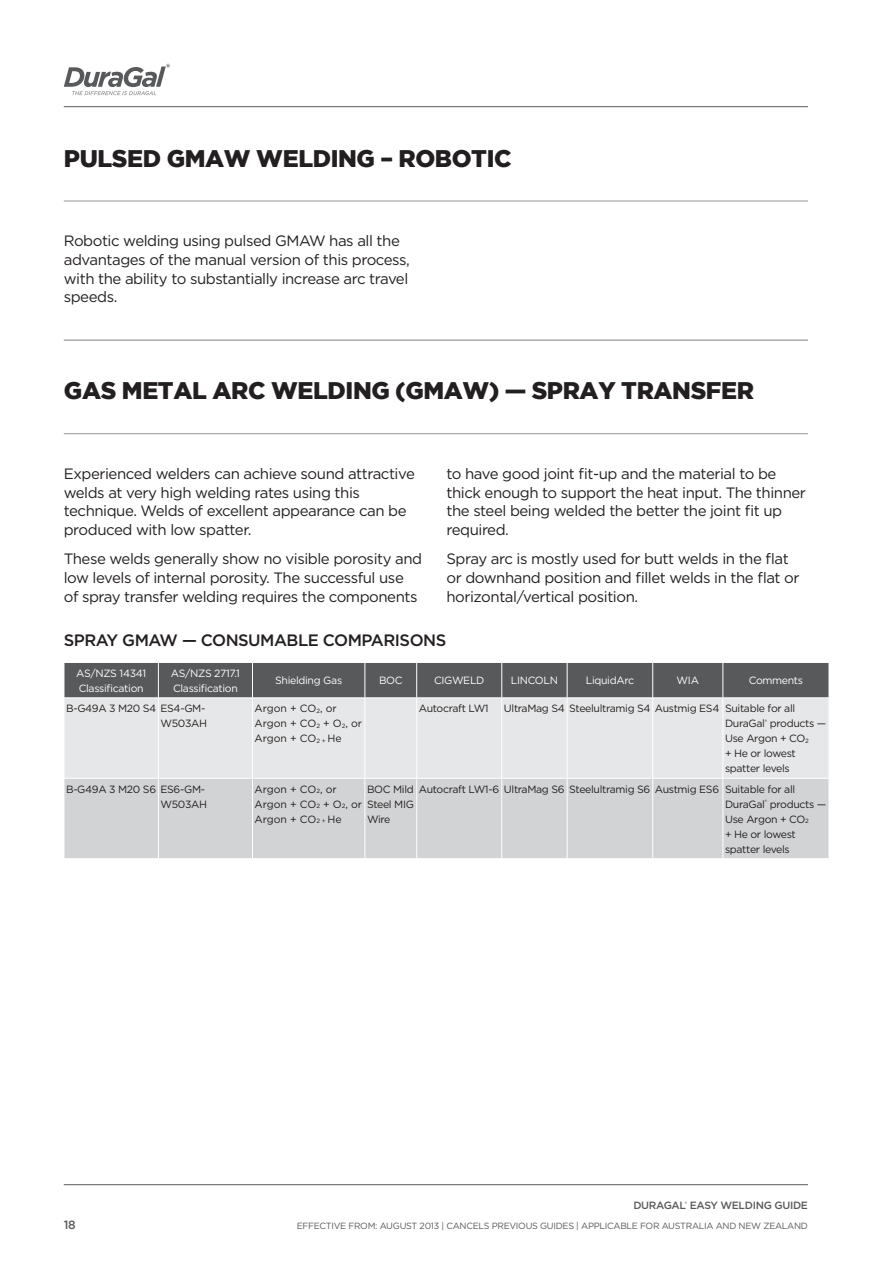
<style>
.page{position:relative;width:893px;height:1263px;background:#fff}
.page>*{position:absolute;margin:0;border:0;box-sizing:border-box;transform-origin:0 0}
.t1{font:900 24px "Gotham";letter-spacing:-.015em;color:#231f20}
.t2{font:500 16.5px "Gotham";letter-spacing:-.03em;color:#231f20}
.t3{font:15px/18.8px "Gotham";letter-spacing:-.03em;color:#231f20}
.t4{font:500 12px "Gotham";color:#58595b}
.t5{font:10.5px/15px "Gotham";letter-spacing:-.03em;color:#231f20;text-align:right}
.t6{font:10.5px/15px "Gotham";letter-spacing:-.03em;color:#fff}
.t7{font:10.5px/15px "Gotham";color:#231f20}
.t8{font:500 10.5px "Gotham";letter-spacing:-.03em;color:#58595b}
.t9{font:9px "Gotham";letter-spacing:-.03em;color:#58595b}
.s1{font-size:6.15px}
</style>
<div class="page">
<hr style="left:64px;top:106px;width:744px;height:1px;background:#58595b">
<hr style="left:64px;top:1184px;width:744px;height:1px;background:#58595b">
<svg style="left:64px;top:64px;width:106px;height:31px"></svg>
<hr style="left:64px;top:201px;width:744px;height:1px;background:#939598">
<hr style="left:64px;top:433px;width:744px;height:1px;background:#939598">
<div style="left:65px;top:663px;width:764px;height:35px;background:#58595b"></div>
<div style="left:65px;top:699px;width:764px;height:79px;background:#e6e7e8"></div>
<div style="left:65px;top:779px;width:764px;height:79px;background:#d1d3d4"></div>
<hr style="left:158px;top:663px;width:1px;height:35px;background:#fff">
<hr style="left:252px;top:663px;width:1px;height:35px;background:#fff">
<hr style="left:365px;top:663px;width:1px;height:35px;background:#fff">
<hr style="left:416px;top:663px;width:1px;height:35px;background:#fff">
<hr style="left:501px;top:663px;width:1px;height:35px;background:#fff">
<hr style="left:567px;top:663px;width:1px;height:35px;background:#fff">
<hr style="left:652px;top:663px;width:1px;height:35px;background:#fff">
<hr style="left:723px;top:663px;width:1px;height:35px;background:#fff">
<hr style="left:158px;top:698px;width:1px;height:80px;background:#fff">
<hr style="left:252px;top:698px;width:1px;height:80px;background:#fff">
<hr style="left:365px;top:698px;width:1px;height:80px;background:#fff">
<hr style="left:416px;top:698px;width:1px;height:80px;background:#fff">
<hr style="left:501px;top:698px;width:1px;height:80px;background:#fff">
<hr style="left:567px;top:698px;width:1px;height:80px;background:#fff">
<hr style="left:652px;top:698px;width:1px;height:80px;background:#fff">
<hr style="left:723px;top:698px;width:1px;height:80px;background:#fff">
<hr style="left:158px;top:778px;width:1px;height:80px;background:#fff">
<hr style="left:252px;top:778px;width:1px;height:80px;background:#fff">
<hr style="left:365px;top:778px;width:1px;height:80px;background:#fff">
<hr style="left:416px;top:778px;width:1px;height:80px;background:#fff">
<hr style="left:501px;top:778px;width:1px;height:80px;background:#fff">
<hr style="left:567px;top:778px;width:1px;height:80px;background:#fff">
<hr style="left:652px;top:778px;width:1px;height:80px;background:#fff">
<hr style="left:723px;top:778px;width:1px;height:80px;background:#fff">
<hr style="left:64px;top:340px;width:744px;height:1px;background:#808284">
<h1 class="t1" style="left:64px;top:149px;width:449px">PULSED GMAW WELDING – ROBOTIC</h1>
<p class="t3" style="left:64px;top:232px;width:348px">Robotic welding using pulsed GMAW has all the advantages of the manual version of this process, with the ability to substantially increase arc travel speeds.</p>
<h1 class="t1" style="left:64px;top:382px;width:692px">GAS METAL ARC WELDING (GMAW) — SPRAY TRANSFER</h1>
<p class="t3" style="left:64px;top:465px;width:353px">Experienced welders can achieve sound attractive welds at very high welding rates using this technique. Welds of excellent appearance can be produced with low spatter.</p>
<p class="t3" style="left:64px;top:550px;width:360px">These welds generally show no visible porosity and low levels of internal porosity. The successful use of spray transfer welding requires the components</p>
<p class="t3" style="left:446px;top:465px;width:361px">to have good joint fit-up and the material to be thick enough to support the heat input. The thinner the steel being welded the better the joint fit up required.</p>
<p class="t3" style="left:446px;top:550px;width:355px">Spray arc is mostly used for butt welds in the flat or downhand position and fillet welds in the flat or horizontal/vertical position.</p>
<p class="t2" style="left:64px;top:632px;width:384px">SPRAY GMAW — CONSUMABLE COMPARISONS</p>
<p class="t6" style="left:76px;top:666px;width:71px">AS/NZS 14341<br>Classification</p>
<p class="t6" style="left:171px;top:666px;width:71px">AS/NZS 2717.1<br>Classification</p>
<p class="t6" style="left:275px;top:674px;width:69px">Shielding Gas</p>
<p class="t6" style="left:379px;top:674px;width:25px">BOC</p>
<p class="t6" style="left:434px;top:674px;width:52px">CIGWELD</p>
<p class="t6" style="left:511px;top:674px;width:49px">LINCOLN</p>
<p class="t6" style="left:586px;top:674px;width:50px">LiquidArc</p>
<p class="t6" style="left:677px;top:674px;width:24px">WIA</p>
<p class="t6" style="left:749px;top:674px;width:56px">Comments</p>
<p class="t5" style="left:66px;top:701px;width:143px">B-G49A 3 M20 S4 ES4-GM-<br>W503AH</p>
<p class="t7" style="left:255px;top:701px;width:109px">Argon + CO<span class="s1">2</span>, or<br>Argon + CO<span class="s1">2</span> + O<span class="s1">2</span>, or<br>Argon + CO<span class="s1">2 +</span> He</p>
<p class="t5" style="left:419px;top:701px;width:71px">Autocraft LW1</p>
<p class="t5" style="left:725px;top:701px;width:103px;text-align:left;text-indent:-221px">UltraMag S4 Steelultramig S4 Austmig ES4 Suitable for all<br>DuraGal<sup>®</sup> products —<br>Use Argon + CO<span class="s1">2<br></span>+ He or lowest spatter levels</p>
<p class="t5" style="left:66px;top:782px;width:143px">B-G49A 3 M20 S6 ES6-GM-<br>W503AH</p>
<p class="t7" style="left:255px;top:782px;width:109px">Argon + CO<span class="s1">2</span>, or<br>Argon + CO<span class="s1">2</span> + O<span class="s1">2</span>, or<br>Argon + CO<span class="s1">2 +</span> He</p>
<p class="t5" style="left:367px;top:782px;width:48px;text-align:justify">BOC Mild Steel MIG Wire</p>
<p class="t5" style="left:725px;top:782px;width:103px;text-align:left;text-indent:-306px">Autocraft LW1-6 UltraMag S6 Steelultramig S6 Austmig ES6 Suitable for all<br>DuraGal<sup>®</sup> products —<br>Use Argon + CO<span class="s1">2<br></span>+ He or lowest spatter levels</p>
<p class="t4" style="left:64px;top:1219px;width:13px">18</p>
<p class="t8" style="left:633px;top:1201px;width:176px">DURAGAL<sup>®</sup> EASY WELDING GUIDE</p>
<p class="t9" style="left:297px;top:1221px;width:513px">EFFECTIVE FROM: AUGUST 2013 | CANCELS PREVIOUS GUIDES | APPLICABLE FOR AUSTRALIA AND NEW ZEALAND</p>
</div>
